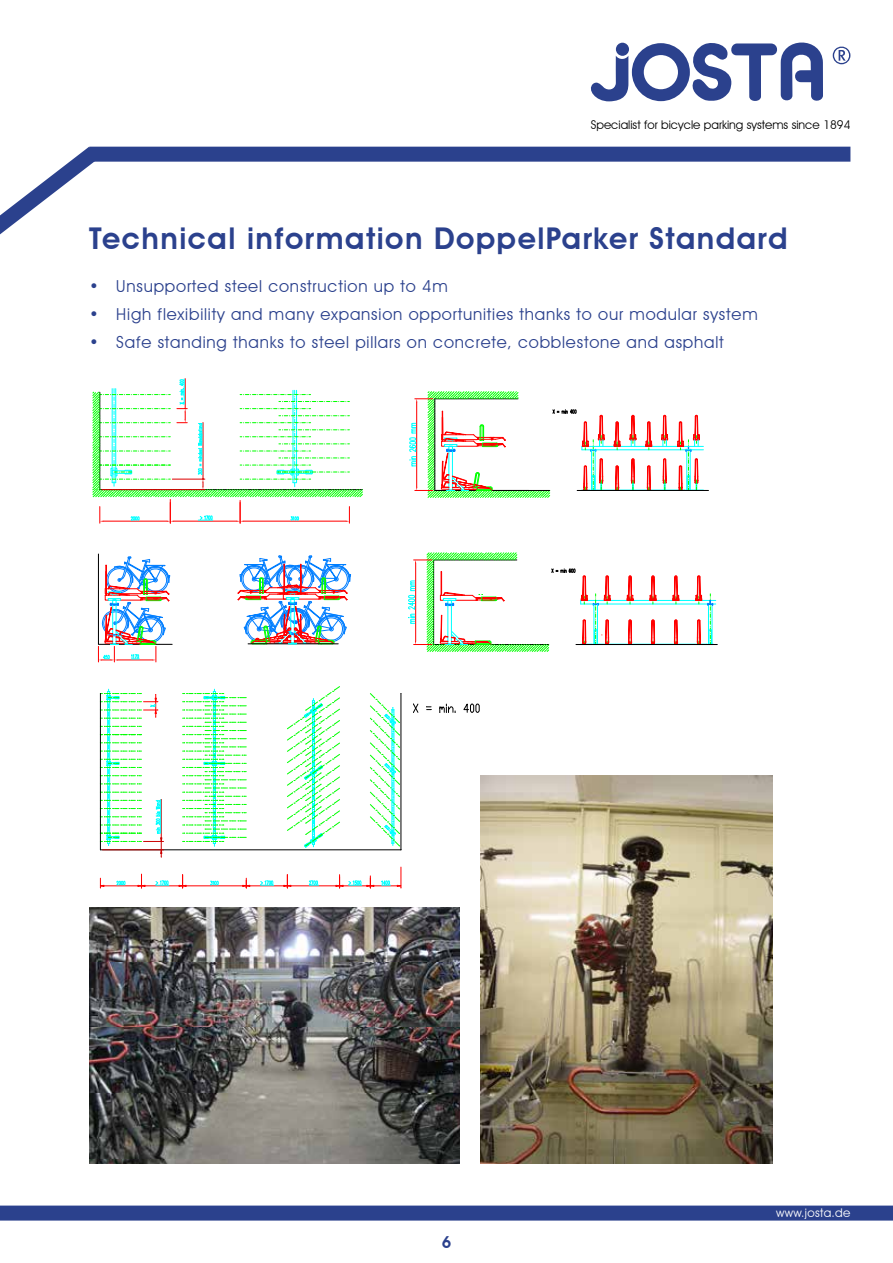
<style>
.page{position:relative;width:893px;height:1263px;background:#fff}
.page>*{position:absolute;margin:0;border:0;box-sizing:border-box;transform-origin:0 0}
.t1{font:600 30px "Avant Garde IT Cby BT";letter-spacing:.05em;color:#2b418d}
.t2{font:16.5px "Avant Garde IT Cby BT";letter-spacing:.05em;color:#2b418d}
.t3{font:600 16.5px "Avant Garde IT Cby BT";color:#2b418d}
.t4{font:12px "Avant Garde IT Cby BT";color:#000}
.t5{font:12px "Avant Garde IT Cby BT";letter-spacing:.03em;color:#fff}
</style>
<div class="page">
<svg style="left:833px;top:46px;width:17px;height:18px"></svg>
<svg style="left:591px;top:42px;width:232px;height:60px"></svg>
<div style="left:90px;top:147px;width:760px;height:15px;background:#2b418d"></div>
<svg style="left:0;top:146px;width:115px;height:89px"></svg>
<div style="left:0;top:1205px;width:893px;height:15px;background:#2b418d"></div>
<svg style="left:97px;top:553px;width:254px;height:110px"></svg>
<svg style="left:92px;top:378px;width:271px;height:145px"></svg>
<svg style="left:630px;top:458px;width:6px;height:32px"></svg>
<svg style="left:646px;top:465px;width:5px;height:25px"></svg>
<svg style="left:662px;top:458px;width:5px;height:32px"></svg>
<hr style="left:582px;top:449px;width:121px;height:1px;background:#0ff">
<hr style="left:582px;top:446px;width:121px;height:1px;background:#0ff">
<svg style="left:629px;top:414px;width:8px;height:32px"></svg>
<svg style="left:644px;top:421px;width:9px;height:29px"></svg>
<svg style="left:661px;top:414px;width:8px;height:32px"></svg>
<svg style="left:677px;top:414px;width:26px;height:76px"></svg>
<hr style="left:577px;top:490px;width:131px;height:1px;background:#000">
<svg style="left:409px;top:391px;width:212px;height:107px"></svg>
<hr style="left:581px;top:600px;width:135px;height:1px;background:#0ff">
<hr style="left:581px;top:603px;width:135px;height:1px;background:#0ff">
<svg style="left:626px;top:575px;width:8px;height:29px"></svg>
<svg style="left:649px;top:575px;width:8px;height:29px"></svg>
<svg style="left:672px;top:575px;width:8px;height:29px"></svg>
<svg style="left:627px;top:619px;width:6px;height:25px"></svg>
<svg style="left:650px;top:619px;width:6px;height:25px"></svg>
<svg style="left:673px;top:619px;width:5px;height:25px"></svg>
<svg style="left:695px;top:575px;width:19px;height:69px"></svg>
<hr style="left:576px;top:644px;width:141px;height:1px;background:#000">
<svg style="left:408px;top:552px;width:203px;height:100px"></svg>
<img style="left:89px;top:908px;width:370px;height:255px">
<img style="left:480px;top:775px;width:293px;height:388px">
<svg style="left:183px;top:689px;width:63px;height:158px"></svg>
<hr style="left:104px;top:885px;width:34px;height:1px;background:#f00">
<svg style="left:100px;top:878px;width:4px;height:11px"></svg>
<svg style="left:117px;top:881px;width:8px;height:4px"></svg>
<hr style="left:186px;top:885px;width:57px;height:1px;background:#f00">
<svg style="left:210px;top:880px;width:9px;height:5px"></svg>
<svg style="left:287px;top:686px;width:53px;height:162px"></svg>
<hr style="left:291px;top:885px;width:45px;height:1px;background:#f00">
<svg style="left:309px;top:881px;width:10px;height:5px"></svg>
<hr style="left:145px;top:885px;width:34px;height:1px;background:#f00">
<svg style="left:138px;top:874px;width:7px;height:15px"></svg>
<svg style="left:179px;top:875px;width:7px;height:14px"></svg>
<svg style="left:156px;top:880px;width:13px;height:6px"></svg>
<hr style="left:250px;top:885px;width:34px;height:1px;background:#f00">
<svg style="left:242px;top:878px;width:8px;height:11px"></svg>
<svg style="left:284px;top:875px;width:7px;height:14px"></svg>
<svg style="left:261px;top:880px;width:13px;height:6px"></svg>
<svg style="left:336px;top:867px;width:66px;height:22px"></svg>
<hr style="left:100px;top:849px;width:301px;height:1px;background:#000">
<svg style="left:370px;top:693px;width:32px;height:158px"></svg>
<svg style="left:100px;top:689px;width:64px;height:169px"></svg>
<svg style="left:413px;top:704px;width:5px;height:9px"></svg>
<svg style="left:426px;top:706px;width:6px;height:4px"></svg>
<svg style="left:440px;top:704px;width:16px;height:9px"></svg>
<svg style="left:464px;top:703px;width:15px;height:10px"></svg>
<p class="t4" style="left:591px;top:117px;width:261px">Specialist for bicycle parking systems since 1894</p>
<h1 class="t1" style="left:89px;top:220px;width:700px">Technical information DoppelParker Standard</h1>
<p class="t2" style="left:89px;top:276px;width:360px">• Unsupported steel construction up to 4m</p>
<p class="t2" style="left:89px;top:304px;width:670px">• High flexibility and many expansion opportunities thanks to our modular system</p>
<p class="t2" style="left:89px;top:332px;width:636px">• Safe standing thanks to steel pillars on concrete, cobblestone and asphalt</p>
<p class="t3" style="left:442px;top:1232px;width:11px">6</p>
<p class="t5" style="left:776px;top:1205px;width:76px">www.josta.de</p>
</div>
